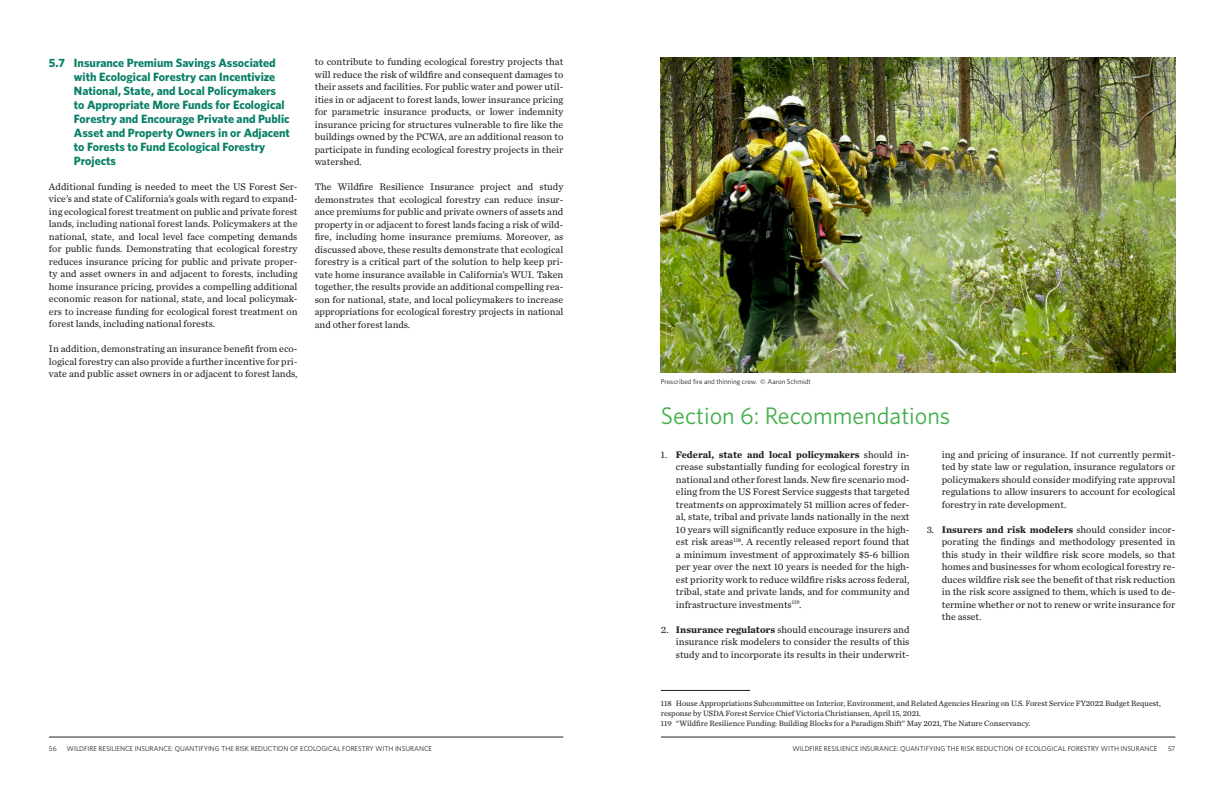
<style>
.page{position:relative;width:1224px;height:792px;background:#fff}
.page>*{position:absolute;margin:0;border:0;box-sizing:border-box;transform-origin:0 0}
.t1{font:24px "Whitney";color:#40ae49}
.t2{font:700 12px/14px "Whitney";color:#087f66}
.t3{font:10px/12.5px "Chronicle Text G2";color:#231f20;text-align:justify}
.t4{font:8px/10px "Chronicle Text G2";color:#231f20}
.t5{font:7px "Whitney";color:#231f20}
.s1{font-weight:700}
</style>
<div class="page">
<hr style="left:49px;top:737px;width:514px;height:1px;background:#231f20">
<hr style="left:661px;top:737px;width:514px;height:1px;background:#231f20">
<img style="left:661px;top:57px;width:514px;height:315px">
<hr style="left:661px;top:690px;width:89px;height:1px;background:#231f20">
<p class="t2" style="left:74px;top:55px;width:218px;text-indent:-25px">5.7 Insurance Premium Savings Associated with Ecological Forestry can Incentivize National, State, and Local Policymakers<br>to Appropriate More Funds for Ecological Forestry and Encourage Private and Public Asset and Property Owners in or Adjacent to Forests to Fund Ecological Forestry Projects</p>
<p class="t3" style="left:49px;top:180px;width:250px">Additional funding is needed to meet the US Forest Ser‑ vice’s and state of California’s goals with regard to expand‑ ing ecological forest treatment on public and private forest lands, including national forest lands. Policymakers at the national, state, and local level face competing demands for public funds. Demonstrating that ecological forestry reduces insurance pricing for public and private proper‑ ty and asset owners in and adjacent to forests, including home insurance pricing, provides a compelling additional economic reason for national, state, and local policymak‑ ers to increase funding for ecological forest treatment on forest lands, including national forests.</p>
<p class="t3" style="left:49px;top:342px;width:250px">In addition, demonstrating an insurance benefit from eco‑ logical forestry can also provide a further incentive for pri‑ vate and public asset owners in or adjacent to forest lands,</p>
<p class="t3" style="left:315px;top:55px;width:250px">to contribute to funding ecological forestry projects that will reduce the risk of wildfire and consequent damages to their assets and facilities. For public water and power util‑ ities in or adjacent to forest lands, lower insurance pricing for parametric insurance products, or lower indemnity insurance pricing for structures vulnerable to fire like the buildings owned by the PCWA, are an additional reason to participate in funding ecological forestry projects in their watershed.</p>
<p class="t3" style="left:315px;top:180px;width:250px">The Wildfire Resilience Insurance project and study demonstrates that ecological forestry can reduce insur‑ ance premiums for public and private owners of assets and property in or adjacent to forest lands facing a risk of wild‑ fire, including home insurance premiums. Moreover, as discussed above, these results demonstrate that ecological forestry is a critical part of the solution to help keep pri‑ vate home insurance available in California’s WUI. Taken together, the results provide an additional compelling rea‑ son for national, state, and local policymakers to increase appropriations for ecological forestry projects in national and other forest lands.</p>
<p class="t5" style="left:661px;top:377px;width:151px">Prescribed fire and thinning crew. © Aaron Schmidt</p>
<p class="t1" style="left:661px;top:399px;width:291px">Section 6: Recommendations</p>
<p class="t3" style="left:676px;top:448px;width:235px;text-indent:-15px">1. <span class="s1">Federal, state and local policymakers</span> should in‑ crease substantially funding for ecological forestry in national and other forest lands. New fire scenario mod‑ eling from the US Forest Service suggests that targeted treatments on approximately 51 million acres of feder‑ al, state, tribal and private lands nationally in the next 10 years will significantly reduce exposure in the high‑ est risk areas<sup>118</sup>. A recently released report found that a minimum investment of approximately $5-6 billion per year over the next 10 years is needed for the high‑ est priority work to reduce wildfire risks across federal, tribal, state and private lands, and for community and infrastructure investments<sup>119</sup>.</p>
<p class="t3" style="left:676px;top:623px;width:235px;text-indent:-15px">2. <span class="s1">Insurance regulators</span> should encourage insurers and insurance risk modelers to consider the results of this study and to incorporate its results in their underwrit‑</p>
<p class="t3" style="left:942px;top:448px;width:235px">ing and pricing of insurance. If not currently permit‑ ted by state law or regulation, insurance regulators or policymakers should consider modifying rate approval regulations to allow insurers to account for ecological forestry in rate development.</p>
<p class="t3" style="left:942px;top:523px;width:235px;text-indent:-15px">3. <span class="s1">Insurers and risk modelers</span> should consider incor‑ porating the findings and methodology presented in this study in their wildfire risk score models, so that homes and businesses for whom ecological forestry re‑ duces wildfire risk see the benefit of that risk reduction in the risk score assigned to them, which is used to de‑ termine whether or not to renew or write insurance for the asset.</p>
<p class="t4" style="left:661px;top:698px;width:502px">118 House Appropriations Subcommittee on Interior, Environment, and Related Agencies Hearing on U.S. Forest Service FY2022 Budget Request, response by USDA Forest Service Chief Victoria Christiansen, April 15, 2021.</p>
<p class="t4" style="left:661px;top:718px;width:371px">119 “Wildfire Resilience Funding: Building Blocks for a Paradigm Shift” May 2021, The Nature Conservancy.</p>
<p class="t5" style="left:49px;top:744px;width:9px">56</p>
<p class="t5" style="left:67px;top:744px;width:367px">WILDFIRE RESILIENCE INSURANCE: QUANTIFYING THE RISK REDUCTION OF ECOLOGICAL FORESTRY WITH INSURANCE</p>
<p class="t5" style="left:792px;top:744px;width:367px">WILDFIRE RESILIENCE INSURANCE: QUANTIFYING THE RISK REDUCTION OF ECOLOGICAL FORESTRY WITH INSURANCE</p>
<p class="t5" style="left:1168px;top:744px;width:9px">57</p>
</div>
